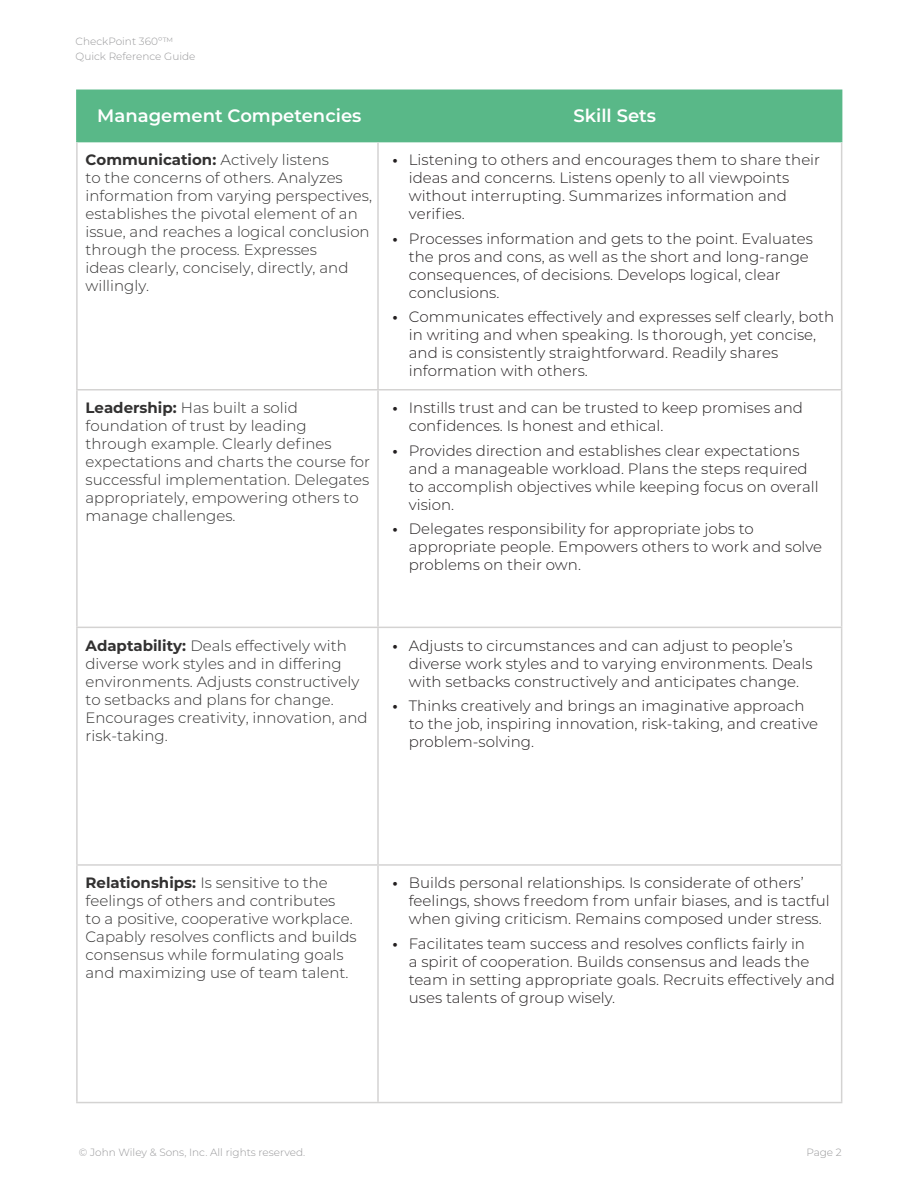
<style>
.page{position:relative;width:918px;height:1188px;background:#fff}
.page>*{position:absolute;margin:0;border:0;box-sizing:border-box;transform-origin:0 0}
.t1{font:600 18px "Montserrat";color:#fff}
.t2{font:300 15px/18px "Montserrat";color:#231f20}
.t3{font:300 15px/18px "Montserrat";color:#323131}
.t4{font:300 10.5px/15px "Montserrat";color:#98989a}
.s1{font-weight:700}
</style>
<div class="page">
<div style="left:78px;top:91px;width:763px;height:50px;background:#59b888"></div>
<hr style="left:76px;top:90px;width:302px;height:1px;background:#59b888">
<hr style="left:76px;top:91px;width:2px;height:50px;background:#59b888">
<hr style="left:378px;top:90px;width:464px;height:1px;background:#59b888">
<hr style="left:841px;top:91px;width:1px;height:50px;background:#59b888">
<hr style="left:76px;top:141px;width:302px;height:1px;background:#59b888">
<hr style="left:378px;top:141px;width:464px;height:1px;background:#59b888">
<hr style="left:76px;top:142px;width:2px;height:247px;background:#d4d3d2">
<hr style="left:377px;top:142px;width:2px;height:247px;background:#d4d3d2">
<hr style="left:841px;top:142px;width:1px;height:247px;background:#d4d3d2">
<hr style="left:76px;top:389px;width:302px;height:2px;background:#d4d3d2">
<hr style="left:76px;top:391px;width:2px;height:236px;background:#d4d3d2">
<hr style="left:378px;top:389px;width:464px;height:2px;background:#d4d3d2">
<hr style="left:377px;top:391px;width:2px;height:236px;background:#d4d3d2">
<hr style="left:841px;top:391px;width:1px;height:236px;background:#d4d3d2">
<hr style="left:76px;top:627px;width:302px;height:1px;background:#d4d3d2">
<hr style="left:76px;top:628px;width:2px;height:236px;background:#d4d3d2">
<hr style="left:378px;top:627px;width:464px;height:1px;background:#d4d3d2">
<hr style="left:377px;top:628px;width:2px;height:236px;background:#d4d3d2">
<hr style="left:841px;top:628px;width:1px;height:236px;background:#d4d3d2">
<hr style="left:76px;top:864px;width:302px;height:2px;background:#d4d3d2">
<hr style="left:76px;top:866px;width:2px;height:236px;background:#d4d3d2">
<hr style="left:378px;top:864px;width:464px;height:2px;background:#d4d3d2">
<hr style="left:377px;top:866px;width:2px;height:236px;background:#d4d3d2">
<hr style="left:841px;top:866px;width:1px;height:236px;background:#d4d3d2">
<hr style="left:76px;top:1102px;width:302px;height:1px;background:#d4d3d2">
<hr style="left:378px;top:1102px;width:464px;height:1px;background:#d4d3d2">
<p class="t4" style="left:76px;top:34px;width:121px">CheckPoint 360º™<br>Quick Reference Guide</p>
<p class="t1" style="left:97px;top:102px;width:266px">Management Competencies</p>
<p class="t1" style="left:573px;top:102px;width:84px">Skill Sets</p>
<p class="t3" style="left:86px;top:150px;width:288px"><span class="s1">Communication:</span> Actively listens<br>to the concerns of others. Analyzes information from varying perspectives, establishes the pivotal element of an issue, and reaches a logical conclusion through the process. Expresses<br>ideas clearly, concisely, directly, and willingly.</p>
<p class="t2" style="left:409px;top:150px;width:413px;text-indent:-16px"><span class="s1">•</span> Listening to others and encourages them to share their ideas and concerns. Listens openly to all viewpoints without interrupting. Summarizes information and verifies.</p>
<p class="t2" style="left:409px;top:229px;width:406px;text-indent:-16px"><span class="s1">•</span> Processes information and gets to the point. Evaluates the pros and cons, as well as the short and long-range consequences, of decisions. Develops logical, clear conclusions.</p>
<p class="t2" style="left:409px;top:307px;width:427px;text-indent:-16px"><span class="s1">•</span> Communicates effectively and expresses self clearly, both in writing and when speaking. Is thorough, yet concise, and is consistently straightforward. Readily shares information with others.</p>
<p class="t3" style="left:86px;top:398px;width:286px"><span class="s1">Leadership:</span> Has built a solid foundation of trust by leading through example. Clearly defines expectations and charts the course for successful implementation. Delegates appropriately, empowering others to manage challenges.</p>
<p class="t2" style="left:409px;top:398px;width:396px;text-indent:-16px"><span class="s1">•</span> Instills trust and can be trusted to keep promises and confidences. Is honest and ethical.</p>
<p class="t2" style="left:409px;top:441px;width:411px;text-indent:-16px"><span class="s1">•</span> Provides direction and establishes clear expectations and a manageable workload. Plans the steps required to accomplish objectives while keeping focus on overall vision.</p>
<p class="t2" style="left:409px;top:520px;width:415px;text-indent:-16px"><span class="s1">•</span> Delegates responsibility for appropriate jobs to appropriate people. Empowers others to work and solve problems on their own.</p>
<p class="t3" style="left:86px;top:636px;width:284px"><span class="s1">Adaptability:</span> Deals effectively with diverse work styles and in differing environments. Adjusts constructively to setbacks and plans for change.<br>Encourages creativity, innovation, and risk-taking.</p>
<p class="t2" style="left:409px;top:636px;width:405px;text-indent:-16px"><span class="s1">•</span> Adjusts to circumstances and can adjust to people’s diverse work styles and to varying environments. Deals with setbacks constructively and anticipates change.</p>
<p class="t2" style="left:409px;top:696px;width:411px;text-indent:-16px"><span class="s1">•</span> Thinks creatively and brings an imaginative approach to the job, inspiring innovation, risk-taking, and creative problem-solving.</p>
<p class="t3" style="left:86px;top:873px;width:273px"><span class="s1">Relationships:</span> Is sensitive to the feelings of others and contributes<br>to a positive, cooperative workplace.<br>Capably resolves conflicts and builds consensus while formulating goals and maximizing use of team talent.</p>
<p class="t2" style="left:409px;top:873px;width:423px;text-indent:-16px"><span class="s1">•</span> Builds personal relationships. Is considerate of others’ feelings, shows freedom from unfair biases, and is tactful when giving criticism. Remains composed under stress.</p>
<p class="t2" style="left:409px;top:934px;width:428px;text-indent:-16px"><span class="s1">•</span> Facilitates team success and resolves conflicts fairly in<br>a spirit of cooperation. Builds consensus and leads the team in setting appropriate goals. Recruits effectively and uses talents of group wisely.</p>
<p class="t4" style="left:79px;top:1145px;width:228px">© John Wiley &amp; Sons, Inc. All rights reserved.</p>
<p class="t4" style="left:806px;top:1145px;width:37px">Page 2</p>
</div>
